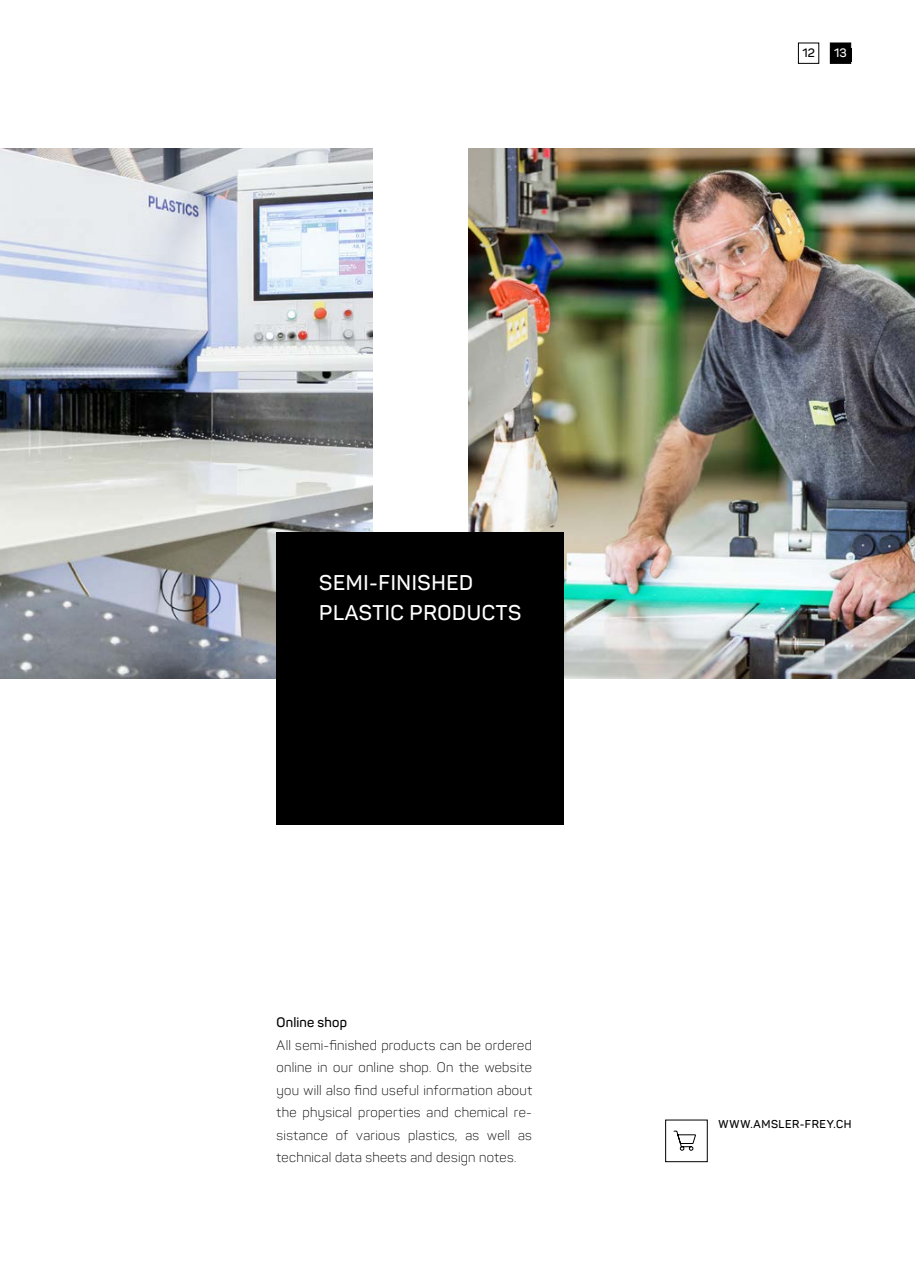
<style>
.page{position:relative;width:915px;height:1285px;background:#fff}
.page>*{position:absolute;margin:0;border:0;box-sizing:border-box;transform-origin:0 0}
.t1{font:600 21px/30px "Panton";letter-spacing:.03em;color:#fff}
.t2{font:300 13.5px/22.5px "Panton";letter-spacing:.025em;color:#000;text-align:justify}
.t3{font:600 13.5px "Panton";letter-spacing:.015em;color:#000}
.t4{font:600 12px "Panton";color:#000}
.t5{font:600 12px "Panton";color:#fff}
.t6{font:600 11.25px "Panton";letter-spacing:.05em;color:#000}
</style>
<div class="page">
<div style="left:797px;top:43px;width:22px;height:21px;border:1px solid #000"></div>
<div style="left:829px;top:43px;width:21px;height:21px;background:#000;border:1px solid #000"></div>
<div style="left:829px;top:48px;width:21px;height:14px;background:#000"></div>
<img style="left:0;top:149px;width:372px;height:529px">
<img style="left:468px;top:149px;width:446px;height:529px">
<div style="left:276px;top:532px;width:287px;height:292px;background:#000"></div>
<svg style="left:673px;top:1130px;width:23px;height:20px"></svg>
<p class="t4" style="left:802px;top:45px;width:14px">12</p>
<p class="t5" style="left:833px;top:45px;width:14px">13</p>
<h1 class="t1" style="left:319px;top:567px;width:203px">SEMI-FINISHED<br>PLASTIC PRODUCTS</h1>
<p class="t3" style="left:276px;top:1013px;width:72px">Online shop</p>
<p class="t2" style="left:276px;top:1033px;width:257px">All semi-finished products can be ordered online in our online shop. On the website you will also find useful information about the physical properties and chemical re&shy;sistance of various plastics, as well as technical data sheets and design notes.</p>
<p class="t6" style="left:718px;top:1116px;width:135px">WWW.AMSLER-FREY.CH</p>
</div>
